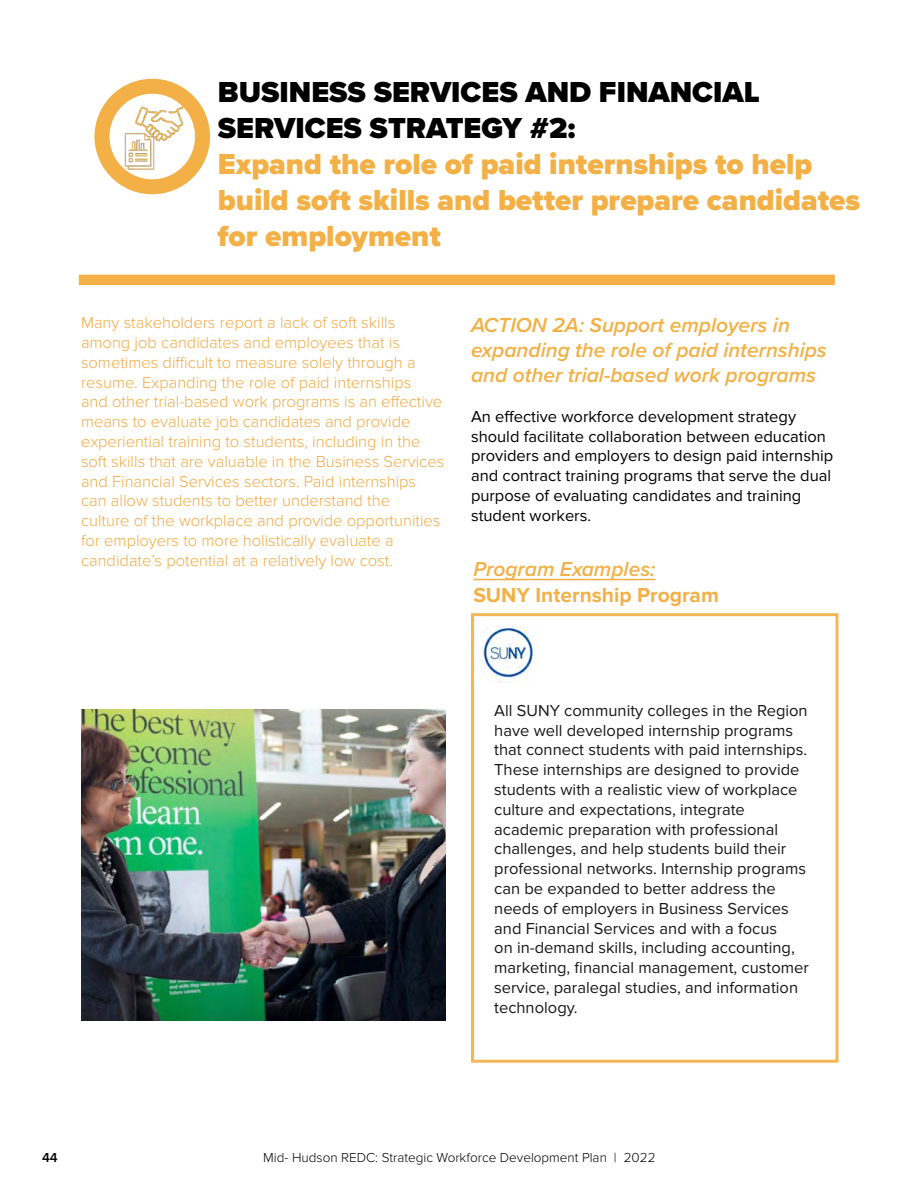
<style>
.page{position:relative;width:918px;height:1188px;background:#fff}
.page>*{position:absolute;margin:0;border:0;box-sizing:border-box;transform-origin:0 0}
.t1{font:900 30px/36px "Proxima Nova";color:#f2b046}
.t2{font:900 30px/36px "Proxima Nova";color:#000}
.t3{font:italic 600 21px/25.2px "Proxima Nova";color:#f2b046}
.t4{font:700 21px "Proxima Nova";color:#f2b046}
.t5{font:16.5px/19.8px "Proxima Nova";color:#000}
.t6{font:300 16.5px/19.8px "Proxima Nova";color:#f2aa45}
.t7{font:300 13.5px "Proxima Nova";color:#000}
.t8{font:600 13.5px "Proxima Nova";color:#000}
</style>
<div class="page">
<div style="left:79px;top:275px;width:756px;height:10px;background:#f2b046"></div>
<img style="left:115px;top:133px;width:40px;height:38px">
<div style="left:94px;top:79px;width:116px;height:115px;border:15px solid #f2b046;border-radius:50%"></div>
<img style="left:135px;top:96px;width:47px;height:49px">
<div style="left:471px;top:613px;width:367px;height:450px;border:3px solid #f2b046"></div>
<hr style="left:473px;top:579px;width:182px;height:1px;background:#f2b046">
<img style="left:478px;top:627px;width:57px;height:56px">
<img style="left:81px;top:710px;width:365px;height:311px">
<h1 class="t2" style="left:218px;top:74px;width:544px">BUSINESS SERVICES AND FINANCIAL<br>SERVICES STRATEGY #2:</h1>
<h1 class="t1" style="left:217px;top:146px;width:644px">Expand the role of paid internships to help build soft skills and better prepare candidates for employment</h1>
<p class="t6" style="left:81px;top:313px;width:365px">Many stakeholders report a lack of soft skills among job candidates and employees that is sometimes difficult to measure solely through a resume. Expanding the role of paid internships<br>and other trial-based work programs is an effective means to evaluate job candidates and provide experiential training to students, including in the soft skills that are valuable in the Business Services and Financial Services sectors. Paid internships can allow students to better understand the<br>culture of the workplace and provide opportunities for employers to more holistically evaluate a candidate’s potential at a relatively low cost.</p>
<p class="t3" style="left:471px;top:312px;width:357px">ACTION 2A: Support employers in expanding the role of paid internships and other trial-based work programs</p>
<p class="t5" style="left:471px;top:407px;width:364px">An effective workforce development strategy should facilitate collaboration between education providers and employers to design paid internship and contract training programs that serve the dual purpose of evaluating candidates and training student workers.</p>
<p class="t3" style="left:473px;top:556px;width:184px">Program Examples:</p>
<p class="t4" style="left:473px;top:583px;width:247px">SUNY Internship Program</p>
<p class="t5" style="left:494px;top:701px;width:316px">All SUNY community colleges in the Region have well developed internship programs that connect students with paid internships.<br>These internships are designed to provide students with a realistic view of workplace culture and expectations, integrate academic preparation with professional challenges, and help students build their professional networks. Internship programs can be expanded to better address the needs of employers in Business Services and Financial Services and with a focus<br>on in-demand skills, including accounting, marketing, financial management, customer service, paralegal studies, and information technology.</p>
<p class="t8" style="left:42px;top:1149px;width:17px">44</p>
<p class="t7" style="left:263px;top:1149px;width:394px">Mid- Hudson REDC: Strategic Workforce Development Plan | 2022</p>
</div>
